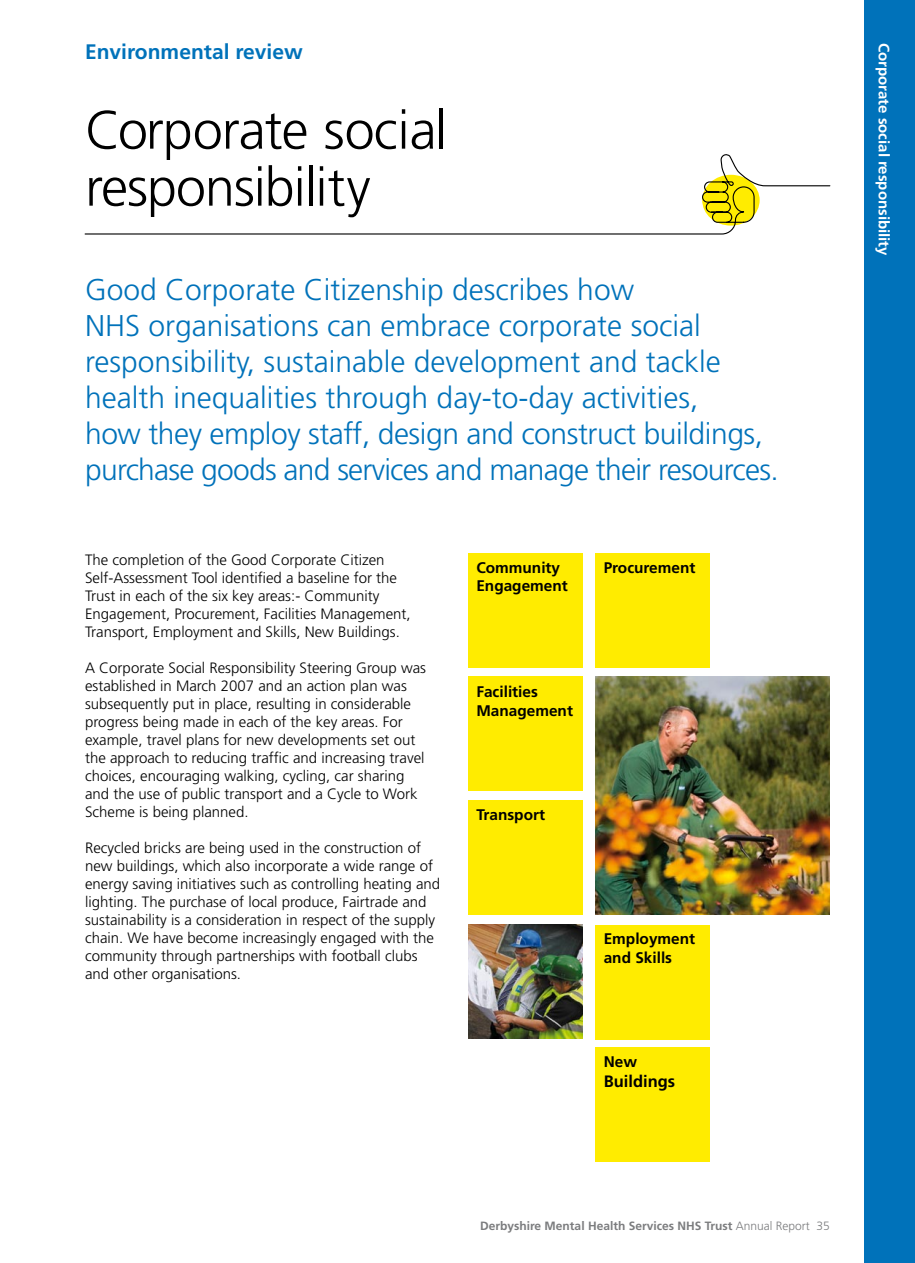
<style>
.page{position:relative;width:915px;height:1263px;background:#fff}
.page>*{position:absolute;margin:0;border:0;box-sizing:border-box;transform-origin:0 0}
.t1{font:300 54px/57px "Frutiger";letter-spacing:-.02em;color:#000}
.t2{font:300 30px/36px "Frutiger";color:#0072ba}
.t3{font:700 21px "Frutiger";color:#0072ba}
.t4{font:700 16.5px "Frutiger";color:#000}
.t5{font:700 15.3px/18.5px "Frutiger";color:#000}
.t6{font:300 15px/18px "Frutiger";color:#000}
.t7{font:700 15px "Frutiger";color:#fff}
.t8{font:700 12px "Frutiger";color:#7b7c7e}
.s1{font-weight:300}
</style>
<div class="page">
<div style="left:863px;top:0;width:51px;height:1263px;background:#0072ba"></div>
<img style="left:595px;top:676px;width:234px;height:239px">
<img style="left:468px;top:924px;width:114px;height:115px">
<div style="left:468px;top:553px;width:115px;height:114px;background:#ffec00"></div>
<div style="left:468px;top:676px;width:115px;height:115px;background:#ffec00"></div>
<div style="left:468px;top:800px;width:115px;height:115px;background:#ffec00"></div>
<div style="left:595px;top:553px;width:115px;height:114px;background:#ffec00"></div>
<div style="left:595px;top:925px;width:115px;height:114px;background:#ffec00"></div>
<div style="left:595px;top:1047px;width:115px;height:115px;background:#ffec00"></div>
<svg style="left:84px;top:154px;width:746px;height:81px"></svg>
<h3 class="t3" style="left:85px;top:39px;width:219px">Environmental review</h3>
<h1 class="t1" style="left:85px;top:101px;width:364px">Corporate social responsibility</h1>
<p class="t2" style="left:85px;top:271px;width:695px">Good Corporate Citizenship describes how<br>NHS organisations can embrace corporate social responsibility, sustainable development and tackle health inequalities through day-to-day activities,<br>how they employ staff, design and construct buildings, purchase goods and services and manage their resources.</p>
<p class="t6" style="left:85px;top:550px;width:327px">The completion of the Good Corporate Citizen Self-Assessment Tool identified a baseline for the Trust in each of the six key areas:- Community Engagement, Procurement, Facilities Management, Transport, Employment and Skills, New Buildings.</p>
<p class="t6" style="left:85px;top:658px;width:342px">A Corporate Social Responsibility Steering Group was established in March 2007 and an action plan was subsequently put in place, resulting in considerable progress being made in each of the key areas. For example, travel plans for new developments set out the approach to reducing traffic and increasing travel choices, encouraging walking, cycling, car sharing and the use of public transport and a Cycle to Work Scheme is being planned.</p>
<p class="t6" style="left:85px;top:838px;width:356px">Recycled bricks are being used in the construction of new buildings, which also incorporate a wide range of energy saving initiatives such as controlling heating and lighting. The purchase of local produce, Fairtrade and sustainability is a consideration in respect of the supply chain. We have become increasingly engaged with the community through partnerships with football clubs and other organisations.</p>
<p class="t5" style="left:476px;top:558px;width:93px">Community<br>Engagement</p>
<p class="t5" style="left:603px;top:558px;width:93px">Procurement</p>
<p class="t5" style="left:476px;top:682px;width:98px">Facilities<br>Management</p>
<p class="t5" style="left:476px;top:806px;width:70px">Transport</p>
<p class="t5" style="left:603px;top:929px;width:93px">Employment and Skills</p>
<p class="t5" style="left:603px;top:1052px;width:35px">New</p>
<p class="t4" style="left:603px;top:1071px;width:73px">Buildings</p>
<p class="t7" style="left:892px;top:43px;width:215px;rotate:90deg">Corporate social responsibility</p>
<p class="t8" style="left:480px;top:1219px;width:351px">Derbyshire Mental Health Services NHS Trust <span class="s1">Annual Report 35</span></p>
</div>
